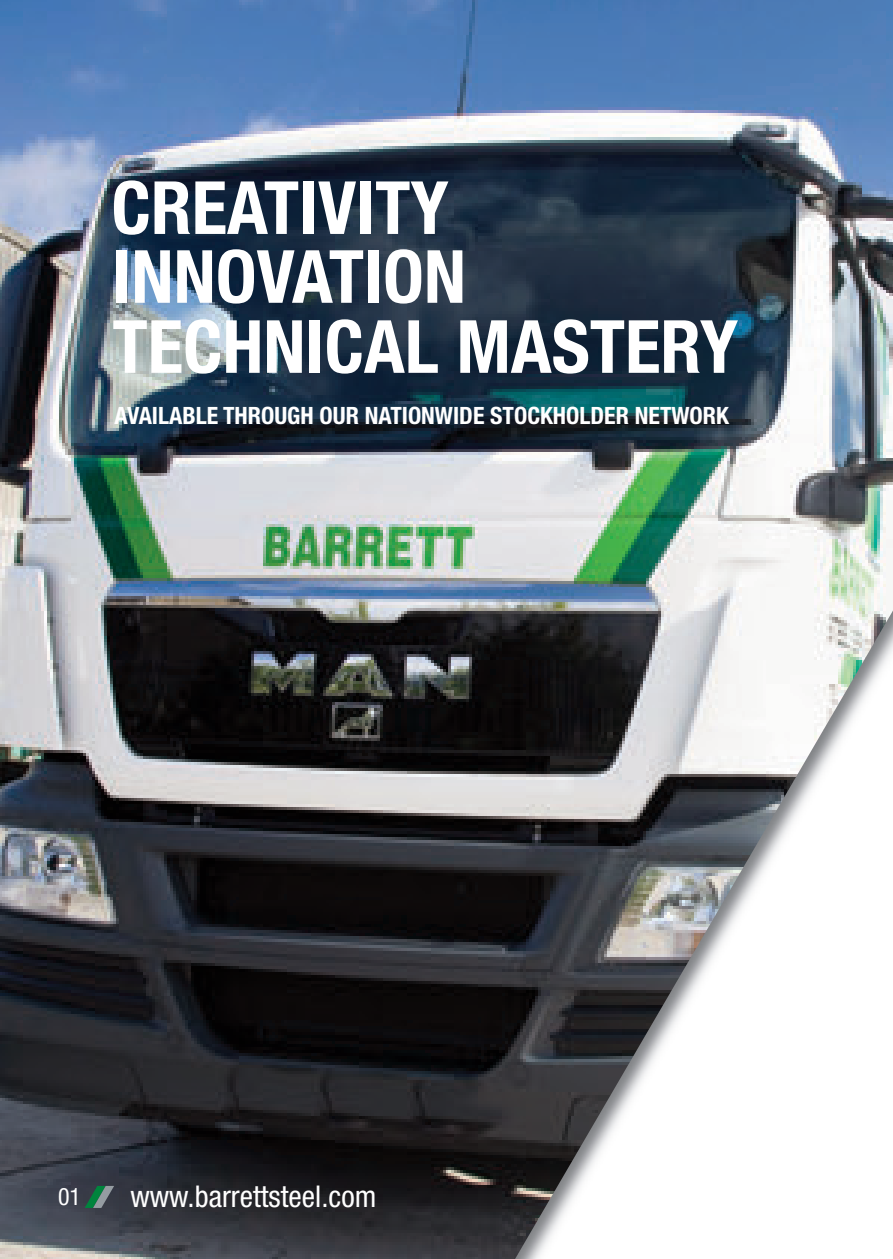
<style>
.page{position:relative;width:893px;height:1259px;background:#fff}
.page>*{position:absolute;margin:0;border:0;box-sizing:border-box;transform-origin:0 0}
.t1{font:700 condensed 73.5px/69.9px "Helvetica Neue";color:#fff}
.t2{font:condensed 30px "Helvetica Neue";color:#fff}
.t3{font:700 condensed 24px "Helvetica Neue";color:#fff}
.t4{font:condensed 24px "Helvetica Neue";color:#fff}
</style>
<div class="page">
<img style="left:0;top:0;width:893px;height:1259px">
<svg style="left:85px;top:1186px;width:29px;height:22px"></svg>
<h1 class="t1" style="left:111px;top:168px;width:339px">CREATIVITY</h1>
<h1 class="t1" style="left:112px;top:237px;width:627px">INNOVATION<br>TECHNICAL MASTERY</h1>
<p class="t3" style="left:114px;top:395px;width:616px">AVAILABLE THROUGH OUR NATIONWIDE STOCKHOLDER NETWORK</p>
<p class="t4" style="left:58px;top:1186px;width:25px">01</p>
<p class="t2" style="left:130px;top:1183px;width:247px">www.barrettsteel.com</p>
</div>
